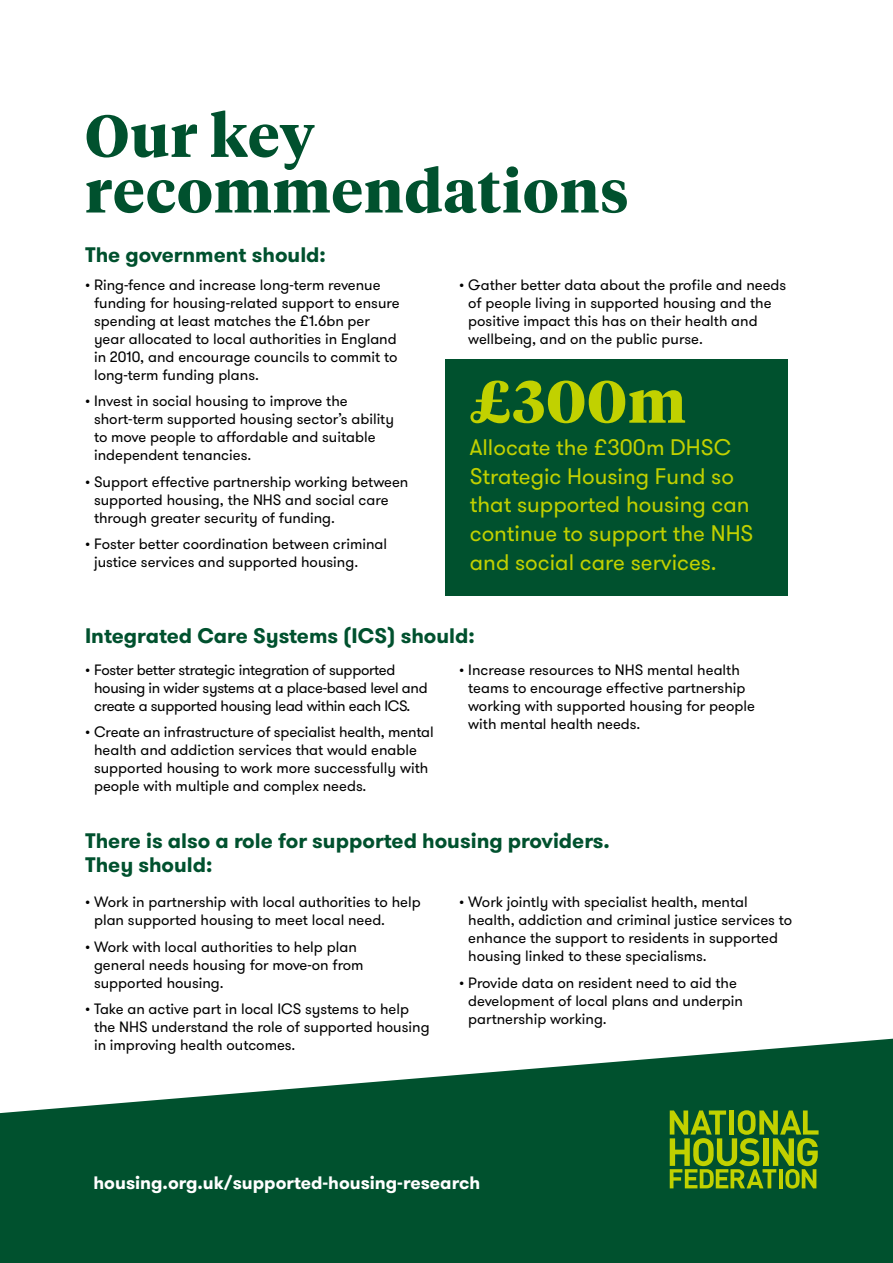
<style>
.page{position:relative;width:893px;height:1263px;background:#fff}
.page>*{position:absolute;margin:0;border:0;box-sizing:border-box;transform-origin:0 0}
.t1{font:700 59.25px/55.7px "Tiempos Headline";letter-spacing:.02em;color:#00512e}
.t2{font:700 59.25px "Tiempos Headline";color:#c1d100}
.t3{font:22.5px/28.5px "GT Walsheim Pro";color:#c1d100}
.t4{font:700 21px/24px "GT Walsheim Pro";color:#00512e}
.t5{font:700 18px "GT Walsheim Pro";color:#fff}
.t6{font:15px/18px "GT Walsheim Pro";color:#000}
.t7{font:15px/18px "GT Walsheim Pro";letter-spacing:-.02em;color:#000}
</style>
<div class="page">
<div style="left:445px;top:359px;width:343px;height:236px;background:#00512e"></div>
<svg style="left:0;top:1039px;width:893px;height:224px;fill:#00512e"></svg>
<svg style="left:670px;top:1110px;width:149px;height:78px"></svg>
<h1 class="t1" style="left:85px;top:105px;width:545px">Our key recommendations</h1>
<h3 class="t4" style="left:85px;top:243px;width:242px">The government should:</h3>
<p class="t6" style="left:94px;top:276px;width:307px;text-indent:-9px">• Ring-fence and increase long-term revenue funding for housing-related support to ensure spending at least matches the £1.6bn per year allocated to local authorities in England in 2010, and encourage councils to commit to long-term funding plans.</p>
<p class="t6" style="left:94px;top:392px;width:301px;text-indent:-9px">• Invest in social housing to improve the short-term supported housing sector’s ability to move people to affordable and suitable independent tenancies.</p>
<p class="t6" style="left:94px;top:473px;width:316px;text-indent:-9px">• Support effective partnership working between supported housing, the NHS and social care through greater security of funding.</p>
<p class="t6" style="left:94px;top:535px;width:295px;text-indent:-9px">• Foster better coordination between criminal justice services and supported housing.</p>
<p class="t6" style="left:468px;top:276px;width:320px;text-indent:-9px">• Gather better data about the profile and needs of people living in supported housing and the positive impact this has on their health and wellbeing, and on the public purse.</p>
<h1 class="t2" style="left:470px;top:361px;width:217px">£300m</h1>
<h2 class="t3" style="left:470px;top:434px;width:285px">Allocate the £300m DHSC<br>Strategic Housing Fund so that supported housing can continue to support the NHS and social care services.</h2>
<h3 class="t4" style="left:85px;top:624px;width:391px">Integrated Care Systems (ICS) should:</h3>
<p class="t7" style="left:94px;top:661px;width:335px;text-indent:-9px">• Foster better strategic integration of supported housing in wider systems at a place-based level and create a supported housing lead within each ICS.</p>
<p class="t6" style="left:94px;top:723px;width:341px;text-indent:-9px">• Create an infrastructure of specialist health, mental health and addiction services that would enable supported housing to work more successfully with people with multiple and complex needs.</p>
<p class="t6" style="left:468px;top:661px;width:288px;text-indent:-9px">• Increase resources to NHS mental health teams to encourage effective partnership working with supported housing for people with mental health needs.</p>
<h3 class="t4" style="left:85px;top:829px;width:526px">There is also a role for supported housing providers.<br>They should:</h3>
<p class="t6" style="left:94px;top:893px;width:328px;text-indent:-9px">• Work in partnership with local authorities to help plan supported housing to meet local need.</p>
<p class="t6" style="left:94px;top:938px;width:271px;text-indent:-9px">• Work with local authorities to help plan general needs housing for move-on from supported housing.</p>
<p class="t6" style="left:94px;top:1001px;width:337px;text-indent:-9px">• Take an active part in local ICS systems to help the NHS understand the role of supported housing in improving health outcomes.</p>
<p class="t6" style="left:468px;top:893px;width:325px;text-indent:-9px">• Work jointly with specialist health, mental health, addiction and criminal justice services to enhance the support to residents in supported housing linked to these specialisms.</p>
<p class="t6" style="left:468px;top:974px;width:276px;text-indent:-9px">• Provide data on resident need to aid the development of local plans and underpin partnership working.</p>
<p class="t5" style="left:94px;top:1170px;width:388px">housing.org.uk/supported-housing-research</p>
</div>
